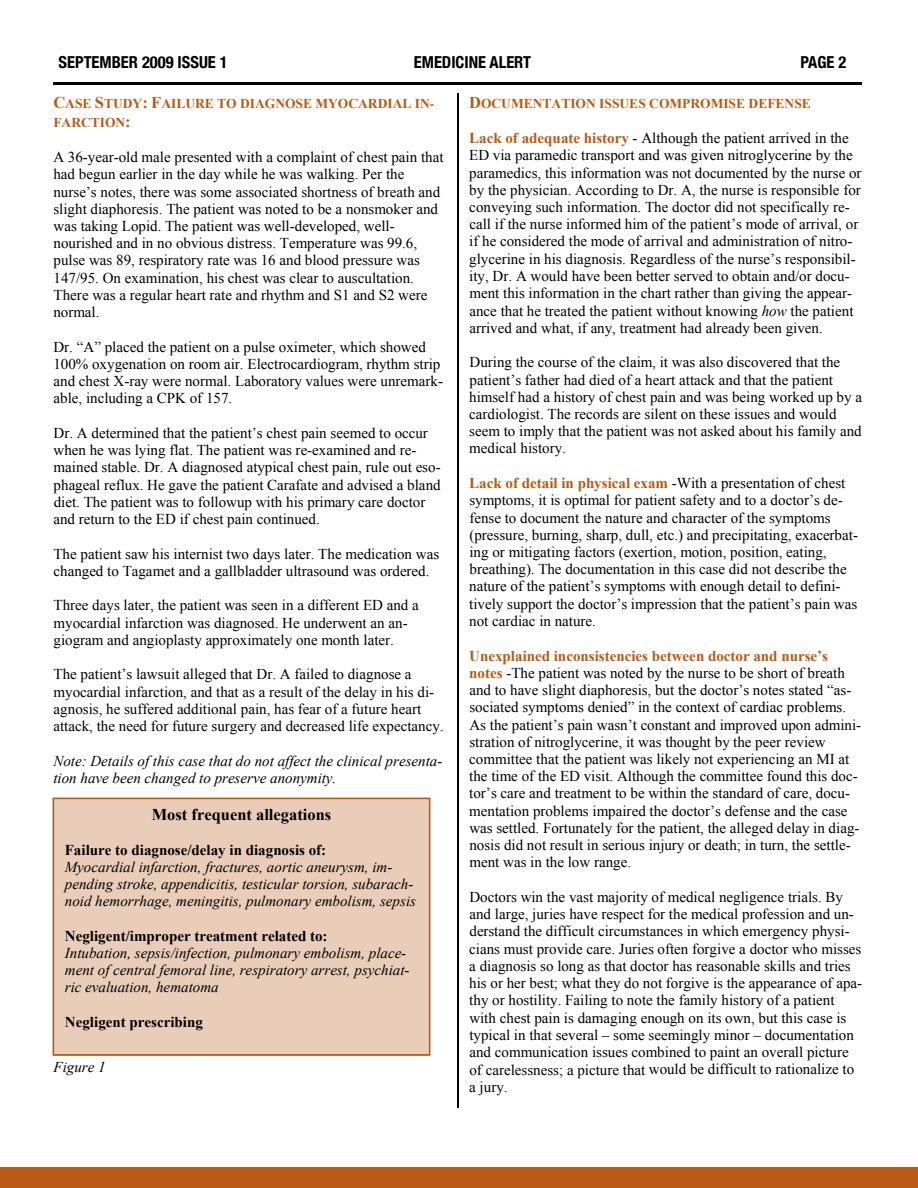
<style>
.page{position:relative;width:918px;height:1188px;background:#fff}
.page>*{position:absolute;margin:0;border:0;box-sizing:border-box;transform-origin:0 0}
.t1{font:700 condensed 16.5px "Helvetica Neue";color:#000}
.t2{font:700 16.5px "Times New Roman";color:#000}
.t3{font:15px/17.2px "Times New Roman";color:#000}
.t4{font:italic 15px/17.2px "Times New Roman";color:#000}
.t5{font:700 15px "Times New Roman";color:#000}
.t6{font:700 13.5px/19px "Times New Roman";color:#b95915}
.s1{font-size:16.5px}
.s2{font-weight:700;color:#b95915}
.s3{font-style:italic}
</style>
<div class="page">
<div style="left:0;top:1168px;width:918px;height:20px;background:#b95915"></div>
<hr style="left:53px;top:82px;width:809px;height:3px;background:#000">
<hr style="left:458px;top:93px;width:1px;height:1014px;background:#000">
<div style="left:53px;top:798px;width:377px;height:257px;background:#eacdb9"></div>
<div style="left:53px;top:798px;width:377px;height:258px;border:1px solid #b95915"></div>
<p class="t1" style="left:59px;top:52px;width:171px">SEPTEMBER 2009 ISSUE 1</p>
<p class="t1" style="left:414px;top:52px;width:119px">EMEDICINE ALERT</p>
<p class="t1" style="left:800px;top:52px;width:48px">PAGE 2</p>
<p class="t5" style="left:68px;top:55px;width:44px">Page 2</p>
<p class="t5" style="left:755px;top:55px;width:105px">September 2009</p>
<p class="t6" style="left:53px;top:94px;width:383px"><span class="s1">C</span>ASE <span class="s1">S</span>TUDY<span class="s1">: F</span>AILURE TO DIAGNOSE MYOCARDIAL IN-<br>FARCTION<span class="s1">:</span></p>
<p class="t3" style="left:53px;top:148px;width:392px">A 36-year-old male presented with a complaint of chest pain that had begun earlier in the day while he was walking. Per the nurse’s notes, there was some associated shortness of breath and slight diaphoresis. The patient was noted to be a nonsmoker and was taking Lopid. The patient was well-developed, well&shy;nourished and in no obvious distress. Temperature was 99.6, pulse was 89, respiratory rate was 16 and blood pressure was 147/95. On examination, his chest was clear to auscultation.<br>There was a regular heart rate and rhythm and S1 and S2 were normal.</p>
<p class="t3" style="left:53px;top:338px;width:391px">Dr. “A” placed the patient on a pulse oximeter, which showed 100% oxygenation on room air. Electrocardiogram, rhythm strip and chest X-ray were normal. Laboratory values were unremark&shy;able, including a CPK of 157.</p>
<p class="t3" style="left:53px;top:424px;width:389px">Dr. A determined that the patient’s chest pain seemed to occur when he was lying flat. The patient was re-examined and re&shy;mained stable. Dr. A diagnosed atypical chest pain, rule out eso&shy;phageal reflux. He gave the patient Carafate and advised a bland diet. The patient was to followup with his primary care doctor and return to the ED if chest pain continued.</p>
<p class="t3" style="left:53px;top:545px;width:387px">The patient saw his internist two days later. The medication was changed to Tagamet and a gallbladder ultrasound was ordered.</p>
<p class="t3" style="left:54px;top:597px;width:367px">Three days later, the patient was seen in a different ED and a myocardial infarction was diagnosed. He underwent an an&shy;giogram and angioplasty approximately one month later.</p>
<p class="t3" style="left:53px;top:666px;width:392px">The patient’s lawsuit alleged that Dr. A failed to diagnose a myocardial infarction, and that as a result of the delay in his di&shy;agnosis, he suffered additional pain, has fear of a future heart attack, the need for future surgery and decreased life expectancy.</p>
<p class="t4" style="left:53px;top:752px;width:390px">Note: Details of this case that do not affect the clinical presenta&shy;tion have been changed to preserve anonymity.</p>
<p class="t6" style="left:469px;top:94px;width:343px"><span class="s1">D</span>OCUMENTATION ISSUES COMPROMISE DEFENSE</p>
<p class="t3" style="left:469px;top:129px;width:394px"><span class="s2">Lack of adequate history</span> - Although the patient arrived in the ED via paramedic transport and was given nitroglycerine by the paramedics, this information was not documented by the nurse or by the physician. According to Dr. A, the nurse is responsible for conveying such information. The doctor did not specifically re&shy;call if the nurse informed him of the patient’s mode of arrival, or if he considered the mode of arrival and administration of nitro&shy;glycerine in his diagnosis. Regardless of the nurse’s responsibil&shy;ity, Dr. A would have been better served to obtain and/or docu&shy;ment this information in the chart rather than giving the appear&shy;ance that he treated the patient without knowing <span class="s3">how</span> the patient arrived and what, if any, treatment had already been given.</p>
<p class="t3" style="left:469px;top:353px;width:394px">During the course of the claim, it was also discovered that the patient’s father had died of a heart attack and that the patient himself had a history of chest pain and was being worked up by a cardiologist. The records are silent on these issues and would seem to imply that the patient was not asked about his family and medical history.</p>
<p class="t3" style="left:469px;top:474px;width:390px"><span class="s2">Lack of detail in physical exam</span> -With a presentation of chest symptoms, it is optimal for patient safety and to a doctor’s de&shy;fense to document the nature and character of the symptoms (pressure, burning, sharp, dull, etc.) and precipitating, exacerbat&shy;ing or mitigating factors (exertion, motion, position, eating, breathing). The documentation in this case did not describe the nature of the patient’s symptoms with enough detail to defini&shy;tively support the doctor’s impression that the patient’s pain was not cardiac in nature.</p>
<p class="t3" style="left:469px;top:647px;width:394px"><span class="s2">Unexplained inconsistencies between doctor and nurse’s notes</span> -The patient was noted by the nurse to be short of breath and to have slight diaphoresis, but the doctor’s notes stated “as&shy;sociated symptoms denied” in the context of cardiac problems.<br>As the patient’s pain wasn’t constant and improved upon admini&shy;stration of nitroglycerine, it was thought by the peer review committee that the patient was likely not experiencing an MI at the time of the ED visit. Although the committee found this doc&shy;tor’s care and treatment to be within the standard of care, docu&shy;mentation problems impaired the doctor’s defense and the case was settled. Fortunately for the patient, the alleged delay in diag&shy;nosis did not result in serious injury or death; in turn, the settle&shy;ment was in the low range.</p>
<p class="t3" style="left:469px;top:888px;width:394px">Doctors win the vast majority of medical negligence trials. By and large, juries have respect for the medical profession and un&shy;derstand the difficult circumstances in which emergency physi&shy;cians must provide care. Juries often forgive a doctor who misses a diagnosis so long as that doctor has reasonable skills and tries his or her best; what they do not forgive is the appearance of apa&shy;thy or hostility. Failing to note the family history of a patient with chest pain is damaging enough on its own, but this case is typical in that several – some seemingly minor – documentation and communication issues combined to paint an overall picture of carelessness; a picture that would be difficult to rationalize to a jury.</p>
<p class="t2" style="left:152px;top:803px;width:181px">Most frequent allegations</p>
<p class="t5" style="left:65px;top:839px;width:263px">Failure to diagnose/delay in diagnosis of:</p>
<p class="t4" style="left:65px;top:858px;width:353px">Myocardial infarction, fractures, aortic aneurysm, im&shy;pending stroke, appendicitis, testicular torsion, subarach&shy;noid hemorrhage, meningitis, pulmonary embolism, sepsis</p>
<p class="t5" style="left:65px;top:926px;width:264px">Negligent/improper treatment related to:</p>
<p class="t4" style="left:65px;top:944px;width:346px">Intubation, sepsis/infection, pulmonary embolism, place&shy;ment of central femoral line, respiratory arrest, psychiat&shy;ric evaluation, hematoma</p>
<p class="t5" style="left:65px;top:1012px;width:140px">Negligent prescribing</p>
<p class="t4" style="left:54px;top:1058px;width:54px">Figure 1</p>
</div>
